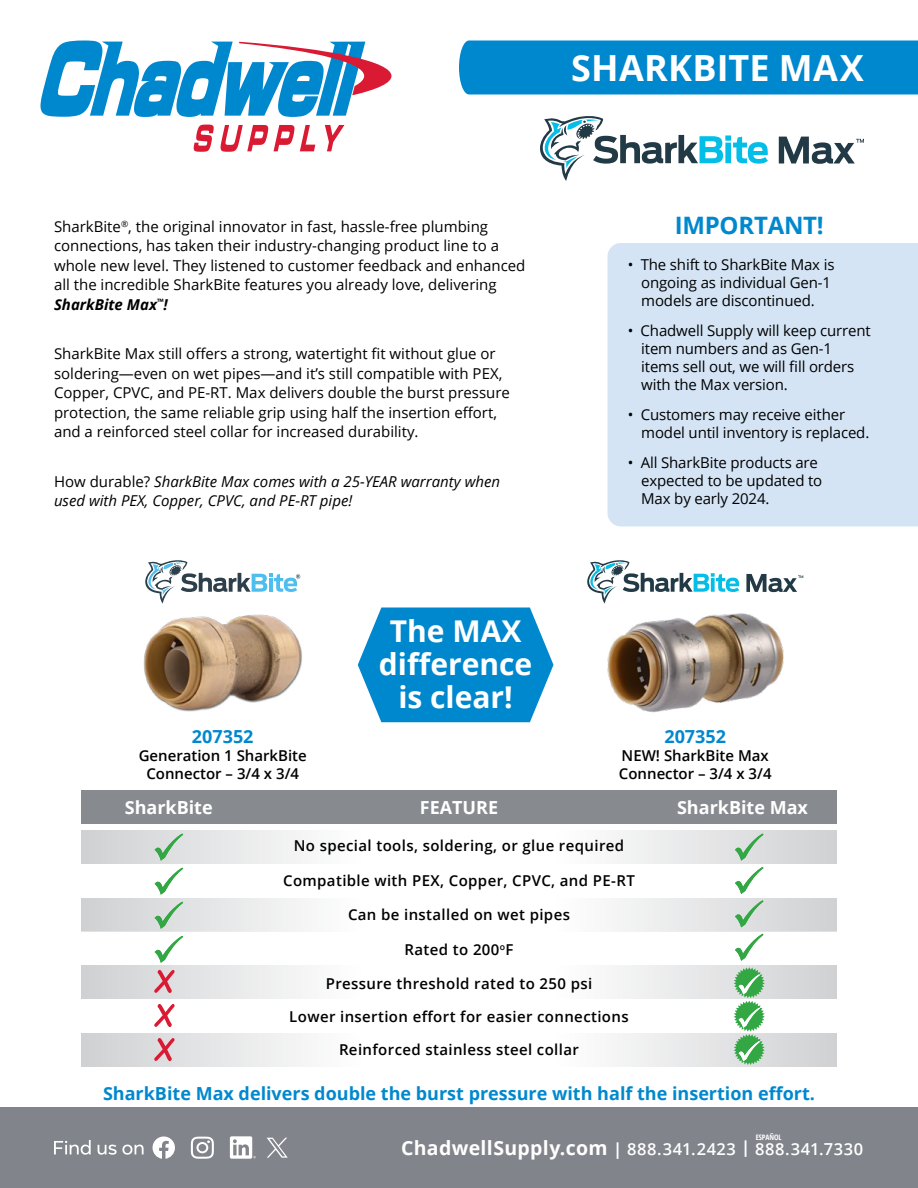
<style>
.page{position:relative;width:918px;height:1188px;background:#fff}
.page>*{position:absolute;margin:0;border:0;box-sizing:border-box;transform-origin:0 0}
.t1{font:700 36px "Open Sans";letter-spacing:.01em;color:#fff}
.t2{font:700 30px/33px "Open Sans";color:#fff;text-align:center}
.t3{font:700 24px "Open Sans";letter-spacing:-.01em;color:#0088ce}
.t4{font:700 18px "Open Sans";color:#0088ce}
.t5{font:700 18px "Open Sans";color:#fff}
.t6{font:600 16.5px "Open Sans";letter-spacing:.04em;color:#fff}
.t7{font:15px/19.5px "Open Sans";color:#000}
.t8{font:600 15px "Open Sans";letter-spacing:.025em;color:#000}
.t9{font:italic 15px/19.5px "Open Sans";color:#000}
.t10{font:600 15px/18px "Open Sans";color:#000;text-align:center}
.t11{font:700 condensed 7.5px "Open Sans";color:#fff}
.s1{font-weight:700;font-style:italic}
.s2{font-style:normal}
.s3{font-weight:700;font-size:19.5px}
.s4{font-weight:700}
</style>
<div class="page">
<div style="left:0;top:1107px;width:918px;height:81px;background:#81848a"></div>
<svg style="left:230px;top:1136px;width:26px;height:23px"></svg>
<svg style="left:153px;top:1136px;width:22px;height:23px"></svg>
<svg style="left:54px;top:1140px;width:37px;height:15px"></svg>
<svg style="left:98px;top:1145px;width:46px;height:10px"></svg>
<svg style="left:191px;top:1137px;width:23px;height:22px"></svg>
<svg style="left:267px;top:1138px;width:21px;height:20px"></svg>
<img style="left:143px;top:577px;width:159px;height:135px">
<div style="left:459px;top:40px;width:459px;height:54px;background:#0088ce"></div>
<div style="left:608px;top:243px;width:310px;height:284px;background:#d4e4f5"></div>
<div style="left:459px;top:830px;width:378px;height:34px;background:linear-gradient(to right,#fff,#d3d4d6)"></div>
<div style="left:459px;top:898px;width:378px;height:34px;background:linear-gradient(to right,#fff,#d3d4d6)"></div>
<div style="left:459px;top:965px;width:378px;height:34px;background:linear-gradient(to right,#fff,#d3d4d6)"></div>
<div style="left:459px;top:1033px;width:378px;height:33px;background:linear-gradient(to right,#fff,#d3d4d6)"></div>
<div style="left:81px;top:830px;width:373px;height:34px;background:linear-gradient(to right,#d2d3d5,#fff)"></div>
<div style="left:81px;top:898px;width:373px;height:34px;background:linear-gradient(to right,#d2d3d5,#fff)"></div>
<div style="left:81px;top:965px;width:373px;height:34px;background:linear-gradient(to right,#d2d3d5,#fff)"></div>
<div style="left:81px;top:1033px;width:373px;height:33px;background:linear-gradient(to right,#d2d3d5,#fff)"></div>
<svg style="left:155px;top:834px;width:28px;height:27px"></svg>
<svg style="left:155px;top:868px;width:28px;height:27px"></svg>
<svg style="left:155px;top:902px;width:28px;height:27px"></svg>
<svg style="left:155px;top:936px;width:28px;height:27px"></svg>
<svg style="left:154px;top:970px;width:21px;height:23px"></svg>
<svg style="left:154px;top:1004px;width:21px;height:23px"></svg>
<svg style="left:154px;top:1038px;width:21px;height:23px"></svg>
<svg style="left:735px;top:834px;width:29px;height:27px"></svg>
<svg style="left:735px;top:867px;width:29px;height:27px"></svg>
<svg style="left:735px;top:900px;width:29px;height:27px"></svg>
<svg style="left:735px;top:934px;width:29px;height:27px"></svg>
<svg style="left:734px;top:967px;width:31px;height:98px"></svg>
<div style="left:81px;top:790px;width:756px;height:34px;background:#878a8f"></div>
<img style="left:607px;top:584px;width:177px;height:129px">
<svg style="left:540px;top:116px;width:228px;height:65px"></svg>
<svg style="left:779px;top:137px;width:85px;height:27px"></svg>
<svg style="left:194px;top:125px;width:20px;height:27px"></svg>
<svg style="left:220px;top:125px;width:48px;height:27px"></svg>
<svg style="left:274px;top:125px;width:41px;height:26px"></svg>
<svg style="left:325px;top:125px;width:19px;height:26px"></svg>
<svg style="left:40px;top:41px;width:352px;height:76px"></svg>
<svg style="left:587px;top:560px;width:152px;height:44px"></svg>
<svg style="left:746px;top:574px;width:57px;height:18px"></svg>
<svg style="left:145px;top:560px;width:155px;height:44px"></svg>
<svg style="left:358px;top:608px;width:196px;height:114px;background:#1e96d3"></svg>
<h1 class="t1" style="left:571px;top:43px;width:294px">SHARKBITE MAX</h1>
<p class="t7" style="left:54px;top:216px;width:473px">SharkBite<sup>®</sup>, the original innovator in fast, hassle-free plumbing connections, has taken their industry-changing product line to a whole new level. They listened to customer feedback and enhanced all the incredible SharkBite features you already love, delivering <span class="s1">SharkBite Max</span><sup>™</sup><span class="s1">!</span></p>
<p class="t7" style="left:54px;top:344px;width:457px">SharkBite Max still offers a strong, watertight fit without glue or soldering—even on wet pipes—and it’s still compatible with PEX, Copper, CPVC, and PE-RT. Max delivers double the burst pressure protection, the same reliable grip using half the insertion effort, and a reinforced steel collar for increased durability.</p>
<p class="t9" style="left:54px;top:471px;width:448px"><span class="s2">How durable?</span> SharkBite Max comes with a 25-YEAR warranty when used with PEX, Copper, CPVC, and PE-RT pipe!</p>
<p class="t4" style="left:192px;top:724px;width:63px">207352</p>
<p class="t10" style="left:139px;top:746px;width:170px">Generation 1 SharkBite<br>Connector – 3/4 x 3/4</p>
<h2 class="t2" style="left:379px;top:614px;width:155px">The MAX difference is clear!</h2>
<h3 class="t3" style="left:675px;top:209px;width:151px">IMPORTANT!</h3>
<p class="t7" style="left:641px;top:256px;width:195px;line-height:18px;text-indent:-14px">• The shift to SharkBite Max is ongoing as individual Gen-1 models are discontinued.</p>
<p class="t7" style="left:641px;top:322px;width:231px;line-height:18px;text-indent:-14px">• Chadwell Supply will keep current item numbers and as Gen-1 items sell out, we will fill orders with the Max version.</p>
<p class="t7" style="left:641px;top:406px;width:230px;line-height:18px;text-indent:-14px">• Customers may receive either model until inventory is replaced.</p>
<p class="t7" style="left:641px;top:454px;width:183px;line-height:18px;text-indent:-14px">• All SharkBite products are expected to be updated to<br>Max by early 2024.</p>
<p class="t4" style="left:664px;top:724px;width:63px">207352</p>
<p class="t10" style="left:619px;top:746px;width:154px;text-align:left">NEW! SharkBite Max<br>Connector – 3/4 x 3/4</p>
<p class="t5" style="left:125px;top:794px;width:89px">SharkBite</p>
<p class="t5" style="left:420px;top:794px;width:80px">FEATURE</p>
<p class="t5" style="left:677px;top:794px;width:132px">SharkBite Max</p>
<p class="t8" style="left:294px;top:836px;width:332px">No special tools, soldering, or glue required</p>
<p class="t8" style="left:283px;top:870px;width:353px">Compatible with PEX, Copper, CPVC, and PE-RT</p>
<p class="t8" style="left:348px;top:905px;width:223px">Can be installed on wet pipes</p>
<p class="t8" style="left:405px;top:939px;width:110px">Rated to 200<sup>o</sup>F</p>
<p class="t8" style="left:326px;top:974px;width:268px">Pressure threshold rated to 250 psi</p>
<p class="t8" style="left:289px;top:1007px;width:341px">Lower insertion effort for easier connections</p>
<p class="t8" style="left:339px;top:1040px;width:241px">Reinforced stainless steel collar</p>
<p class="t4" style="left:103px;top:1081px;width:713px">SharkBite Max delivers double the burst pressure with half the insertion effort.</p>
<p class="t11" style="left:756px;top:1132px;width:27px">ESPAÑOL</p>
<p class="t6" style="left:401px;top:1137px;width:464px"><span class="s3">ChadwellSupply.com</span> <span class="s4">|</span> 888.341.2423 <span class="s4">|</span> 888.341.7330</p>
</div>
